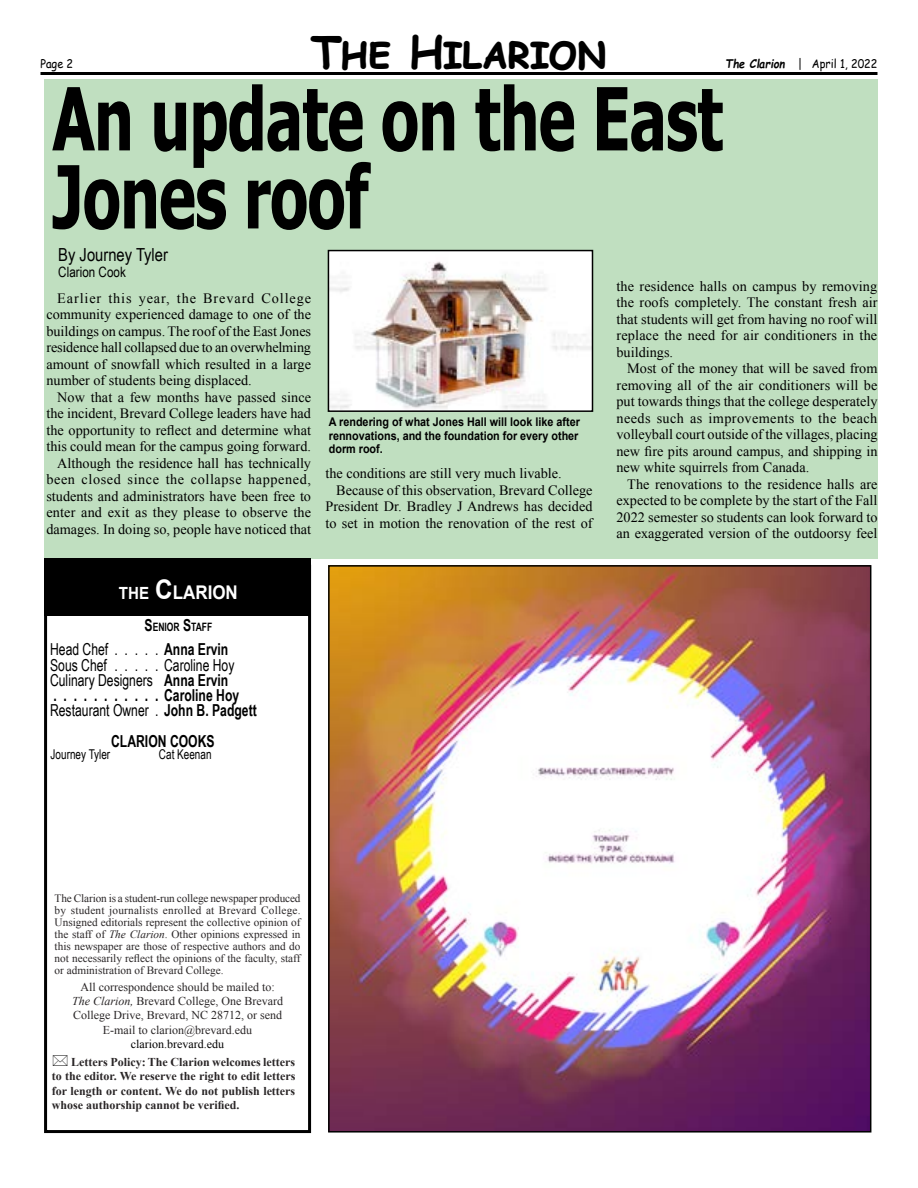
<style>
.page{position:relative;width:918px;height:1188px;background:#fff}
.page>*{position:absolute;margin:0;border:0;box-sizing:border-box;transform-origin:0 0}
.t1{font:700 87px/78px "Tahoma";letter-spacing:-.01em;color:#000;scale:.71 1}
.t2{font:700 45px "Comic Sans MS";letter-spacing:-.04em;color:#000}
.t3{font:700 18.9px "Arial";color:#fff;scale:.9 1}
.t4{font:18px "Arial Narrow";color:#000}
.t5{font:700 16.5px/15px "Arial Narrow";color:#000;scale:.9 1}
.t6{font:16.5px "Arial Narrow";color:#000;scale:.9 1}
.t7{font:700 16.5px "Arial Narrow";color:#000;scale:.9 1}
.t8{font:14.25px/16.5px "Times New Roman";color:#000;text-align:justify}
.t9{font:14.25px "Arial Narrow";color:#000}
.t10{font:13.5px "Arial Narrow";color:#000;scale:.9 1}
.t11{font:700 12px/14.4px "Times New Roman";color:#292526;text-align:justify}
.t12{font:12px/14.4px "Times New Roman";color:#292526;text-align:center}
.t13{font:700 12px/13.5px "Arial";color:#000;text-align:justify;scale:.9 1}
.t14{font:12px "Comic Sans MS";color:#000;scale:.9 1}
.t15{font:12px "Times New Roman";color:#000}
.t16{font:700 11.55px "Arial Narrow";color:#000;scale:.9 1}
.t17{font:11.25px/12px "Times New Roman";color:#292526;text-align:justify}
.s1{font-weight:700;font-style:italic}
.s2{font-size:16.8px}
.s3{font-size:27px}
.s4{font-size:16.5px}
.s5{font-weight:400}
.s6{font-style:italic}
</style>
<div class="page">
<hr style="left:40px;top:72px;width:838px;height:3px;background:#000">
<div style="left:44px;top:79px;width:834px;height:479px;background:#c0dfc0"></div>
<div style="left:44px;top:565px;width:267px;height:568px;border:3px solid #000"></div>
<div style="left:44px;top:558px;width:267px;height:58px;background:#000"></div>
<img style="left:331px;top:253px;width:259px;height:156px">
<div style="left:328px;top:250px;width:265px;height:162px;border:2px solid #000"></div>
<img style="left:331px;top:568px;width:537px;height:562px">
<div style="left:328px;top:565px;width:543px;height:568px;border:2px solid #000"></div>
<h2 class="t2" style="left:311px;top:19px;width:298px">The Hilarion</h2>
<p class="t14" style="left:40px;top:55px;width:38px">Page 2</p>
<p class="t14" style="left:725px;top:55px;width:171px"><span class="s1">The Clarion</span> | April 1, 2022</p>
<h1 class="t1" style="left:52px;top:74px;width:946px">An update on the East<br>Jones roof</h1>
<p class="t4" style="left:58px;top:241px;width:111px">By Journey Tyler</p>
<p class="t9" style="left:58px;top:262px;width:69px">Clarion Cook</p>
<p class="t8" style="left:46px;top:290px;width:266px;text-indent:11px">Earlier this year, the Brevard College community experienced damage to one of the buildings on campus. The roof of the East Jones residence hall collapsed due to an overwhelming amount of snowfall which resulted in a large number of students being displaced.</p>
<p class="t8" style="left:46px;top:389px;width:266px;text-align:right">Now that a few months have passed since the incident, Brevard College leaders have had the opportunity to reflect and determine what this could mean for the campus going forward.<br>Although the residence hall has technically been closed since the collapse happened, students and administrators have been free to enter and exit as they please to observe the damages. In doing so, people have noticed that</p>
<p class="t13" style="left:329px;top:416px;width:280px">A rendering of what Jones Hall will look like after rennovations, and the foundation for every other dorm roof.</p>
<p class="t8" style="left:325px;top:465px;width:238px">the conditions are still very much livable.</p>
<p class="t8" style="left:336px;top:482px;width:258px">Because of this observation, Brevard College</p>
<p class="t8" style="left:325px;top:498px;width:269px">President Dr. Bradley J Andrews has decided</p>
<p class="t8" style="left:325px;top:515px;width:269px">to set in motion the renovation of the rest of</p>
<h3 class="t3" style="left:119px;top:580px;width:134px"><span class="s2">THE</span> <span class="s3">C</span>LARION</h3>
<p class="t16" style="left:145px;top:618px;width:77px"><span class="s4">S</span>ENIOR <span class="s4">S</span>TAFF</p>
<p class="t6" style="left:50px;top:637px;width:66px">Head Chef</p>
<p class="t5" style="left:164px;top:641px;width:73px">Anna Ervin</p>
<p class="t6" style="left:50px;top:654px;width:65px">Sous Chef</p>
<p class="t5" style="left:50px;top:657px;width:231px;text-indent:114px"><span class="s5">Caroline Hoy<br>Culinary Designers</span> Anna Ervin<br>. . . . . . . . . . . Caroline Hoy<br><span class="s5">Restaurant Owner</span> John B. Padgett</p>
<p class="t7" style="left:111px;top:729px;width:28px">CLARION</p>
<p class="t7" style="left:170px;top:729px;width:51px">COOKS</p>
<p class="t10" style="left:51px;top:744px;width:68px">Journey Tyler</p>
<p class="t10" style="left:159px;top:745px;width:60px">Cat Keenan</p>
<p class="t8" style="left:616px;top:278px;width:263px">the residence halls on campus by removing the roofs completely. The constant fresh air that students will get from having no roof will replace the need for air conditioners in the buildings.</p>
<p class="t8" style="left:616px;top:360px;width:263px;text-indent:11px">Most of the money that will be saved from removing all of the air conditioners will be put towards things that the college desperately needs such as improvements to the beach volleyball court outside of the villages, placing new fire pits around campus, and shipping in new white squirrels from Canada.</p>
<p class="t8" style="left:616px;top:476px;width:263px;text-indent:11px">The renovations to the residence halls are expected to be complete by the start of the Fall 2022 semester so students can look forward to an exaggerated version of the outdoorsy feel</p>
<p class="t17" style="left:55px;top:892px;width:247px">The Clarion is a student-run college newspaper produced by student journalists enrolled at Brevard College.<br>Unsigned editorials represent the collective opinion of the staff of <span class="s6">The Clarion</span>. Other opinions expressed in this newspaper are those of respective authors and do not necessarily reflect the opinions of the faculty, staff or administration of Brevard College.</p>
<p class="t12" style="left:72px;top:979px;width:212px">All correspondence should be mailed to:<br><span class="s6">The Clarion,</span> Brevard College, One Brevard College Drive, Brevard, NC 28712, or send E-mail to clarion@brevard.edu</p>
<p class="t15" style="left:131px;top:1036px;width:95px">clarion.brevard.edu</p>
<p class="t11" style="left:52px;top:1054px;width:245px;text-indent:19px">Letters Policy: The Clarion welcomes letters to the editor. We reserve the right to edit letters for length or content. We do not publish letters whose authorship cannot be verified.</p>
</div>
